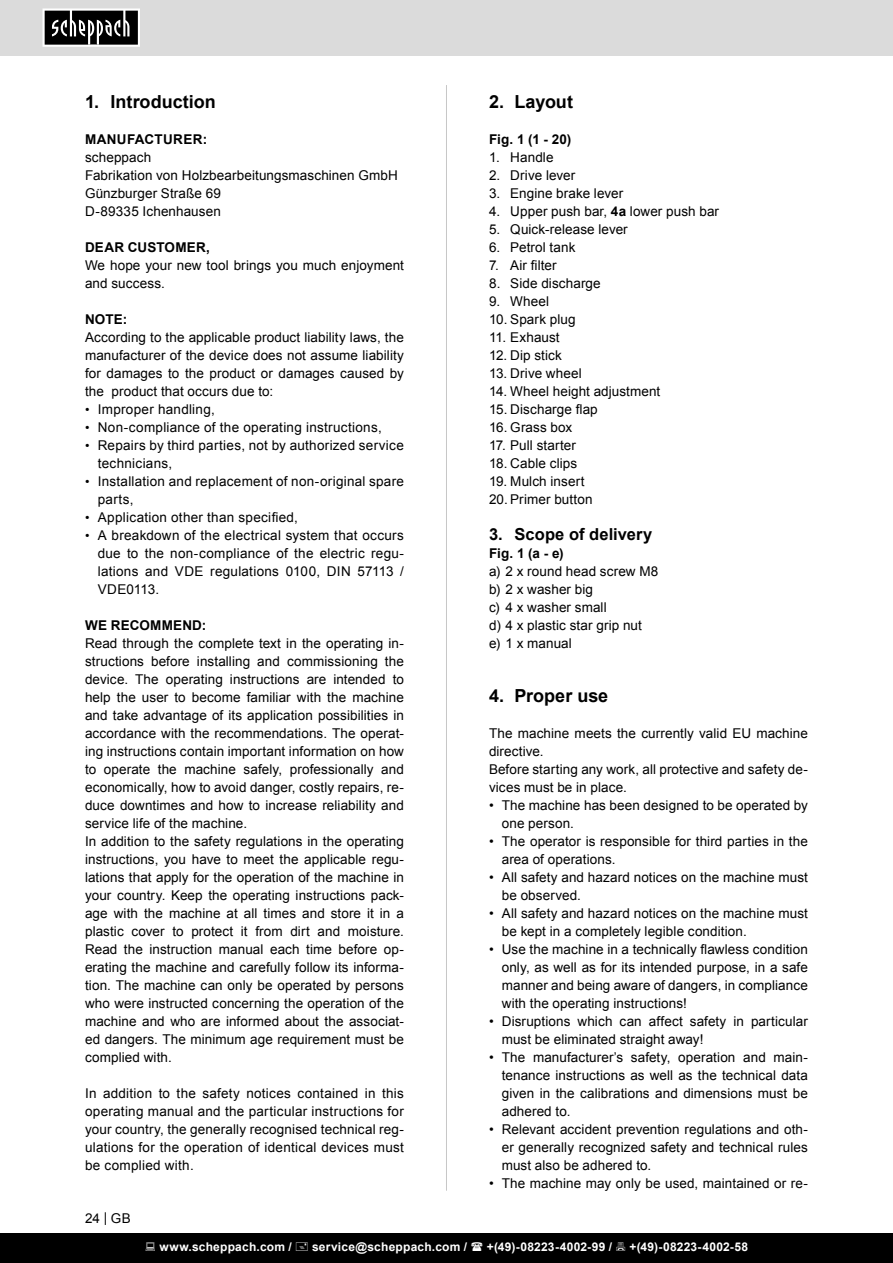
<style>
.page{position:relative;width:893px;height:1263px;background:#fff}
.page>*{position:absolute;margin:0;border:0;box-sizing:border-box;transform-origin:0 0}
.t1{font:700 18px "Arial";color:#000}
.t2{font:700 16.5px "Arial";letter-spacing:.005em;color:#000}
.Grundtext{font:13.5px/18px "Arial";letter-spacing:.01em;color:#000}
.Grundtext_Einzug{font:13.5px/18px "Arial";letter-spacing:.025em;color:#000;text-align:justify}
.Headline_klein{font:700 13.5px "Arial";letter-spacing:.015em;color:#000}
.Grundtext_Einzug-2{font:700 13.5px "Arial";letter-spacing:.025em;color:#000}
.t3{font:700 12px "Arial";letter-spacing:.02em;color:#fff}
.s1{font-size:12.75px}
.s2{font-weight:700}
</style>
<div class="page">
<div style="left:0;top:0;width:893px;height:55px;background:#dbdbdb"></div>
<svg style="left:43px;top:9px;width:97px;height:38px;background:#4e4e4e"></svg>
<hr style="left:446px;top:85px;width:1px;height:1106px;background:#c7c7c7">
<div style="left:0;top:1233px;width:893px;height:30px;background:#000"></div>
<p class="t1" style="left:85px;top:90px;width:132px">1. Introduction</p>
<p class="Grundtext_Einzug-2" style="left:85px;top:130px;width:124px">MANUFACTURER:</p>
<p class="Grundtext" style="left:85px;top:148px;width:68px">scheppach</p>
<p class="Grundtext" style="left:85px;top:166px;width:314px">Fabrikation von Holzbearbeitungsmaschinen GmbH</p>
<p class="Grundtext" style="left:85px;top:184px;width:137px">Günzburger Straße 69</p>
<p class="Grundtext" style="left:85px;top:202px;width:137px">D-89335 Ichenhausen</p>
<p class="Headline_klein" style="left:85px;top:238px;width:126px">DEAR CUSTOMER,</p>
<p class="Grundtext" style="left:85px;top:256px;width:320px">We hope your new tool brings you much enjoyment and success.</p>
<p class="Headline_klein" style="left:85px;top:310px;width:44px">NOTE:</p>
<p class="Grundtext" style="left:85px;top:328px;width:320px;text-align:justify">According to the applicable product liability laws, the manufacturer of the device does not assume liability for damages to the product or damages caused by the product that occurs due to:</p>
<p class="Grundtext" style="left:85px;top:400px;width:131px"><span class="s1">•</span> Improper handling,</p>
<p class="Grundtext" style="left:85px;top:418px;width:298px"><span class="s1">•</span> Non-compliance of the operating instructions,</p>
<p class="Grundtext" style="left:98px;top:436px;width:308px;text-indent:-13px"><span class="s1">•</span> Repairs by third parties, not by authorized service technicians,</p>
<p class="Grundtext" style="left:98px;top:472px;width:308px;text-indent:-13px"><span class="s1">•</span> Installation and replacement of non-original spare parts,</p>
<p class="Grundtext" style="left:85px;top:508px;width:215px"><span class="s1">•</span> Application other than specified,</p>
<p class="Grundtext" style="left:98px;top:526px;width:308px;text-align:justify;text-indent:-13px"><span class="s1">•</span> A breakdown of the electrical system that occurs due to the non-compliance of the electric regu&shy;lations and VDE regulations 0100, DIN 57113 / VDE0113.</p>
<p class="Headline_klein" style="left:85px;top:616px;width:123px">WE RECOMMEND:</p>
<p class="Grundtext" style="left:85px;top:634px;width:320px;text-align:justify">Read through the complete text in the operating in&shy;structions before installing and commissioning the device. The operating instructions are intended to help the user to become familiar with the machine and take advantage of its application possibilities in accordance with the recommendations. The operat&shy;ing instructions contain important information on how to operate the machine safely, professionally and economically, how to avoid danger, costly repairs, re&shy;duce downtimes and how to increase reliability and service life of the machine.</p>
<p class="Grundtext" style="left:85px;top:832px;width:320px;text-align:justify">In addition to the safety regulations in the operating instructions, you have to meet the applicable regu&shy;lations that apply for the operation of the machine in your country. Keep the operating instructions pack&shy;age with the machine at all times and store it in a plastic cover to protect it from dirt and moisture.<br>Read the instruction manual each time before op&shy;erating the machine and carefully follow its informa&shy;tion. The machine can only be operated by persons who were instructed concerning the operation of the machine and who are informed about the associat&shy;ed dangers. The minimum age requirement must be complied with.</p>
<p class="Grundtext_Einzug" style="left:85px;top:1084px;width:320px">In addition to the safety notices contained in this operating manual and the particular instructions for your country, the generally recognised technical reg&shy;ulations for the operation of identical devices must be complied with.</p>
<p class="Grundtext" style="left:85px;top:1210px;width:47px">24 | GB</p>
<p class="t1" style="left:489px;top:90px;width:85px">2. Layout</p>
<p class="Headline_klein" style="left:489px;top:130px;width:84px">Fig. 1 (1 - 20)</p>
<p class="Grundtext" style="left:489px;top:148px;width:66px">1. Handle</p>
<p class="Grundtext" style="left:489px;top:166px;width:88px">2. Drive lever</p>
<p class="Grundtext" style="left:489px;top:184px;width:136px">3. Engine brake lever</p>
<p class="Grundtext" style="left:489px;top:202px;width:232px">4. Upper push bar, <span class="s2">4a</span> lower push bar</p>
<p class="Grundtext" style="left:489px;top:220px;width:140px">5. Quick-release lever</p>
<p class="Grundtext" style="left:489px;top:238px;width:88px">6. Petrol tank</p>
<p class="Grundtext" style="left:489px;top:256px;width:69px">7. Air filter</p>
<p class="Grundtext" style="left:489px;top:274px;width:113px">8. Side discharge</p>
<p class="Grundtext" style="left:489px;top:292px;width:62px">9. Wheel</p>
<p class="Grundtext" style="left:489px;top:310px;width:88px">10. Spark plug</p>
<p class="Grundtext" style="left:489px;top:328px;width:72px">11. Exhaust</p>
<p class="Grundtext" style="left:489px;top:346px;width:75px">12. Dip stick</p>
<p class="Grundtext" style="left:489px;top:364px;width:94px">13. Drive wheel</p>
<p class="Grundtext" style="left:489px;top:382px;width:173px">14. Wheel height adjustment</p>
<p class="Grundtext" style="left:489px;top:400px;width:110px">15. Discharge flap</p>
<p class="Grundtext" style="left:489px;top:418px;width:85px">16. Grass box</p>
<p class="Grundtext" style="left:489px;top:436px;width:88px">17. Pull starter</p>
<p class="Grundtext" style="left:489px;top:454px;width:90px">18. Cable clips</p>
<p class="Grundtext" style="left:489px;top:472px;width:97px">19. Mulch insert</p>
<p class="Grundtext" style="left:489px;top:490px;width:105px">20. Primer button</p>
<p class="t2" style="left:489px;top:523px;width:165px">3. Scope of delivery</p>
<p class="Headline_klein" style="left:489px;top:544px;width:76px">Fig. 1 (a - e)</p>
<p class="Grundtext" style="left:489px;top:562px;width:171px">a) 2 x round head screw M8</p>
<p class="Grundtext" style="left:489px;top:580px;width:106px">b) 2 x washer big</p>
<p class="Grundtext" style="left:489px;top:598px;width:119px">c) 4 x washer small</p>
<p class="Grundtext" style="left:489px;top:616px;width:154px">d) 4 x plastic star grip nut</p>
<p class="Grundtext" style="left:489px;top:634px;width:84px">e) 1 x manual</p>
<p class="t1" style="left:489px;top:684px;width:121px">4. Proper use</p>
<p class="Grundtext" style="left:489px;top:724px;width:320px">The machine meets the currently valid EU machine directive.</p>
<p class="Grundtext" style="left:489px;top:760px;width:320px">Before starting any work, all protective and safety de&shy;vices must be in place.</p>
<p class="Grundtext" style="left:502px;top:796px;width:308px;text-indent:-13px">• The machine has been designed to be operated by one person.</p>
<p class="Grundtext" style="left:502px;top:832px;width:308px;text-indent:-13px">• The operator is responsible for third parties in the area of operations.</p>
<p class="Grundtext" style="left:502px;top:868px;width:308px;text-indent:-13px">• All safety and hazard notices on the machine must be observed.</p>
<p class="Grundtext" style="left:502px;top:904px;width:308px;text-indent:-13px">• All safety and hazard notices on the machine must be kept in a completely legible condition.</p>
<p class="Grundtext" style="left:502px;top:940px;width:308px;text-align:justify;text-indent:-13px">• Use the machine in a technically flawless condition only, as well as for its intended purpose, in a safe manner and being aware of dangers, in compliance with the operating instructions!</p>
<p class="Grundtext" style="left:502px;top:1012px;width:308px;text-indent:-13px">• Disruptions which can affect safety in particular must be eliminated straight away!</p>
<p class="Grundtext" style="left:502px;top:1048px;width:308px;text-align:justify;text-indent:-13px">• The manufacturer’s safety, operation and main&shy;tenance instructions as well as the technical data given in the calibrations and dimensions must be adhered to.</p>
<p class="Grundtext" style="left:502px;top:1120px;width:308px;text-align:justify;text-indent:-13px">• Relevant accident prevention regulations and oth&shy;er generally recognized safety and technical rules must also be adhered to.</p>
<p class="Grundtext" style="left:489px;top:1174px;width:320px">• The machine may only be used, maintained or re-</p>
<p class="t3" style="left:159px;top:1239px;width:134px">www.scheppach.com /</p>
<p class="t3" style="left:312px;top:1239px;width:157px">service@scheppach.com /</p>
<p class="t3" style="left:487px;top:1239px;width:127px">+(49)-08223-4002-99 /</p>
<p class="t3" style="left:629px;top:1239px;width:120px">+(49)-08223-4002-58</p>
</div>
